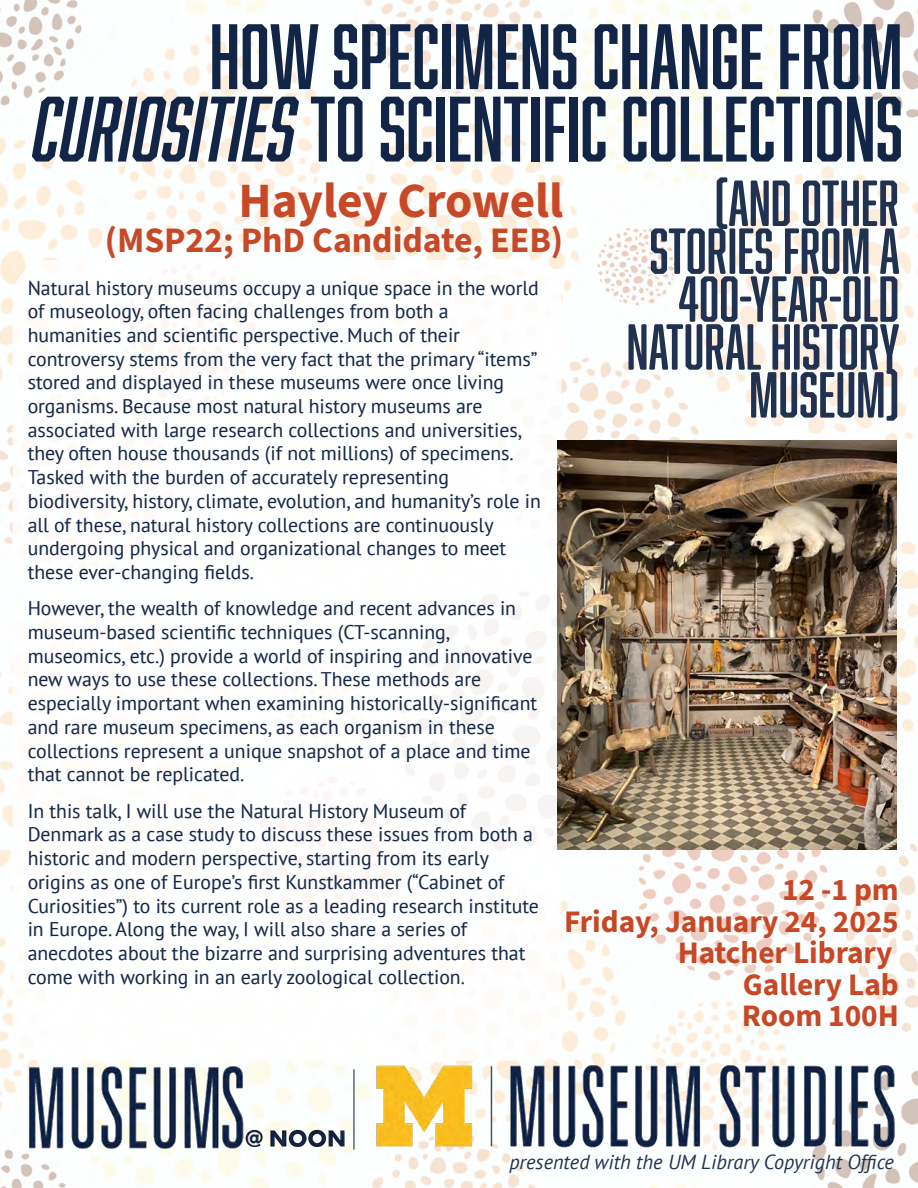
<style>
.page{position:relative;width:918px;height:1188px;background:#fff}
.page>*{position:absolute;margin:0;border:0;box-sizing:border-box;transform-origin:0 0}
.t1{font:85.35px "Abolition";color:#132546}
.t2{font:59.85px/47.8px "Abolition Soft";color:#132546;text-align:right}
.t3{font:700 49.35px "Source Sans 3";letter-spacing:-.005em;color:#c74927}
.t4{font:700 35.85px "Source Sans 3";letter-spacing:-.005em;color:#c74927}
.t5{font:700 31.35px/31.3px "Source Sans 3";letter-spacing:-.005em;color:#c74826;text-align:right}
.t6{font:italic 20.25px "PT Sans";color:#132546}
.t7{font:19.8px/23.7px "PT Sans";color:#132546}
.s1{font-style:italic}
</style>
<div class="page">
<img style="left:0;top:0;width:918px;height:1188px">
<img style="left:13px;top:260px;width:549px;height:801px">
<svg style="left:28px;top:280px;width:512px;height:708px"></svg>
<img style="left:25px;top:1061px;width:874px;height:95px">
<svg style="left:31px;top:33px;width:855px;height:120px"></svg>
<img style="left:557px;top:441px;width:340px;height:409px">
<svg style="left:633px;top:174px;width:258px;height:230px"></svg>
<h1 class="t1" style="left:209px;top:7px;width:695px">HOW SPECIMENS CHANGE FROM</h1>
<h1 class="t1" style="left:34px;top:80px;width:870px"><span class="s1">CURIOSITIES</span> TO SCIENTIFIC COLLECTIONS</h1>
<h2 class="t2" style="left:627px;top:178px;width:275px">(AND OTHER<br>STORIES FROM A<br>400-YEAR-OLD<br>NATURAL HISTORY<br>MUSEUM)</h2>
<h3 class="t3" style="left:239px;top:168px;width:326px">Hayley Crowell</h3>
<h3 class="t4" style="left:105px;top:217px;width:460px">(MSP22; PhD Candidate, EEB)</h3>
<p class="t7" style="left:28px;top:275px;width:515px">Natural history museums occupy a unique space in the world of museology, often facing challenges from both a humanities and scientific perspective. Much of their controversy stems from the very fact that the primary “items” stored and displayed in these museums were once living organisms. Because most natural history museums are associated with large research collections and universities, they often house thousands (if not millions) of specimens.<br>Tasked with the burden of accurately representing biodiversity, history, climate, evolution, and humanity’s role in all of these, natural history collections are continuously undergoing physical and organizational changes to meet these ever-changing fields.</p>
<p class="t7" style="left:28px;top:596px;width:511px">However, the wealth of knowledge and recent advances in museum-based scientific techniques (CT-scanning, museomics, etc.) provide a world of inspiring and innovative new ways to use these collections. These methods are especially important when examining historically-significant and rare museum specimens, as each organism in these collections represent a unique snapshot of a place and time that cannot be replicated.</p>
<p class="t7" style="left:28px;top:798px;width:513px">In this talk, I will use the Natural History Museum of Denmark as a case study to discuss these issues from both a historic and modern perspective, starting from its early origins as one of Europe’s first Kunstkammer (“Cabinet of Curiosities”) to its current role as a leading research institute in Europe. Along the way, I will also share a series of anecdotes about the bizarre and surprising adventures that come with working in an early zoological collection.</p>
<h3 class="t5" style="left:564px;top:874px;width:336px">12 -1 pm<br>Friday, January 24, 2025<br>Hatcher Library<br>Gallery Lab<br>Room 100H</h3>
<p class="t6" style="left:509px;top:1149px;width:386px">presented with the UM Library Copyright Office</p>
</div>
